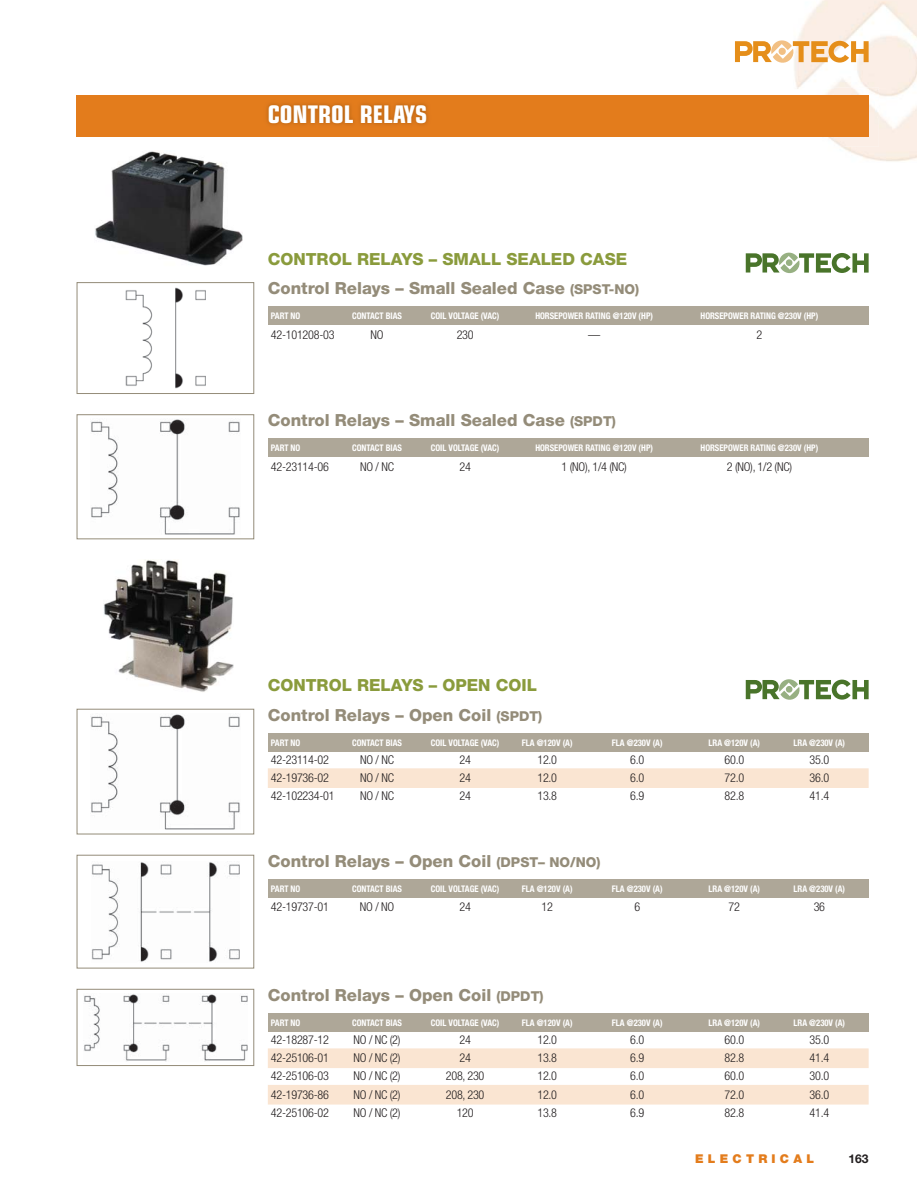
<style>
.page{position:relative;width:918px;height:1188px;background:#fff}
.page>*{position:absolute;margin:0;border:0;box-sizing:border-box;transform-origin:0 0}
.t1{font:700 condensed 24.3px "Eurostile";color:#fff}
.t2{font:800 16.65px "Helvetica Neue";color:#948c79}
.t3{font:800 16.65px "Helvetica Neue";color:#8a9b3c}
.t4{font:300 condensed 12.15px "Helvetica Neue";letter-spacing:-.02em;color:#231f20}
.t5{font:900 12.15px "Helvetica Neue";letter-spacing:.35em;color:#e37c1c}
.t6{font:700 12.15px "Helvetica Neue";color:#231f20}
.t7{font:700 condensed 9.15px "Helvetica Neue";color:#fff;scale:.95 1}
.s1{font-size:13.65px}
</style>
<div class="page">
<img style="left:794px;top:0;width:122px;height:162px">
<svg style="left:735px;top:40px;width:134px;height:23px"></svg>
<img style="left:76px;top:88px;width:803px;height:59px">
<img style="left:77px;top:96px;width:792px;height:41px">
<img style="left:90px;top:714px;width:150px;height:116px">
<div style="left:77px;top:709px;width:177px;height:125px;border:1px solid #948c79"></div>
<div style="left:268px;top:733px;width:601px;height:18px;background:#aea798"></div>
<div style="left:268px;top:768px;width:601px;height:20px;background:#fae5d2"></div>
<img style="left:91px;top:862px;width:149px;height:100px">
<div style="left:77px;top:855px;width:177px;height:113px;border:1px solid #948c79"></div>
<div style="left:268px;top:879px;width:601px;height:18px;background:#aea798"></div>
<img style="left:84px;top:994px;width:164px;height:67px">
<div style="left:77px;top:989px;width:177px;height:77px;border:1px solid #948c79"></div>
<div style="left:268px;top:1013px;width:601px;height:18px;background:#aea798"></div>
<div style="left:268px;top:1048px;width:601px;height:20px;background:#fae5d2"></div>
<div style="left:268px;top:1085px;width:601px;height:20px;background:#fae5d2"></div>
<img style="left:104px;top:560px;width:130px;height:132px">
<div style="left:268px;top:306px;width:601px;height:19px;background:#aea798"></div>
<img style="left:90px;top:419px;width:150px;height:116px">
<div style="left:77px;top:414px;width:177px;height:125px;border:1px solid #948c79"></div>
<div style="left:268px;top:438px;width:601px;height:19px;background:#aea798"></div>
<img style="left:95px;top:151px;width:148px;height:115px">
<img style="left:125px;top:288px;width:81px;height:100px">
<div style="left:77px;top:282px;width:177px;height:112px;border:1px solid #948c79"></div>
<svg style="left:746px;top:253px;width:123px;height:20px"></svg>
<svg style="left:746px;top:679px;width:123px;height:21px"></svg>
<h1 class="t1" style="left:268px;top:105px;width:161px">CONTROL RELAYS</h1>
<h2 class="t3" style="left:268px;top:253px;width:361px">CONTROL RELAYS – SMALL SEALED CASE</h2>
<h2 class="t2" style="left:268px;top:282px;width:373px">Control Relays – Small Sealed Case <span class="s1">(SPST-NO)</span></h2>
<p class="t7" style="left:271px;top:312px;width:33px">PART NO</p>
<p class="t7" style="left:352px;top:312px;width:54px">CONTACT BIAS</p>
<p class="t7" style="left:431px;top:312px;width:74px">COIL VOLTAGE (VAC)</p>
<p class="t7" style="left:535px;top:312px;width:125px">HORSEPOWER RATING @120V (HP)</p>
<p class="t7" style="left:701px;top:312px;width:125px">HORSEPOWER RATING @230V (HP)</p>
<h3 class="t4" style="left:271px;top:330px;width:65px">42-101208-03</h3>
<h3 class="t4" style="left:371px;top:330px;width:15px">NO</h3>
<h3 class="t4" style="left:457px;top:330px;width:18px">230</h3>
<h3 class="t4" style="left:588px;top:330px;width:14px">—</h3>
<h3 class="t4" style="left:757px;top:330px;width:7px">2</h3>
<h2 class="t2" style="left:268px;top:414px;width:350px">Control Relays – Small Sealed Case <span class="s1">(SPDT)</span></h2>
<p class="t7" style="left:271px;top:445px;width:33px">PART NO</p>
<p class="t7" style="left:352px;top:445px;width:54px">CONTACT BIAS</p>
<p class="t7" style="left:431px;top:445px;width:74px">COIL VOLTAGE (VAC)</p>
<p class="t7" style="left:535px;top:445px;width:125px">HORSEPOWER RATING @120V (HP)</p>
<p class="t7" style="left:701px;top:445px;width:125px">HORSEPOWER RATING @230V (HP)</p>
<h3 class="t4" style="left:271px;top:462px;width:60px">42-23114-06</h3>
<h3 class="t4" style="left:360px;top:462px;width:35px">NO / NC</h3>
<h3 class="t4" style="left:459px;top:462px;width:13px">24</h3>
<h3 class="t4" style="left:562px;top:462px;width:67px">1 (NO), 1/4 (NC)</h3>
<h3 class="t4" style="left:727px;top:462px;width:67px">2 (NO), 1/2 (NC)</h3>
<h2 class="t3" style="left:268px;top:679px;width:271px">CONTROL RELAYS – OPEN COIL</h2>
<h2 class="t2" style="left:268px;top:709px;width:276px">Control Relays – Open Coil <span class="s1">(SPDT)</span></h2>
<p class="t7" style="left:271px;top:739px;width:33px">PART NO</p>
<p class="t7" style="left:352px;top:739px;width:54px">CONTACT BIAS</p>
<p class="t7" style="left:431px;top:739px;width:74px">COIL VOLTAGE (VAC)</p>
<p class="t7" style="left:522px;top:739px;width:55px">FLA @120V (A)</p>
<p class="t7" style="left:612px;top:739px;width:55px">FLA @230V (A)</p>
<p class="t7" style="left:709px;top:739px;width:56px">LRA @120V (A)</p>
<p class="t7" style="left:794px;top:739px;width:56px">LRA @230V (A)</p>
<h3 class="t4" style="left:271px;top:755px;width:60px">42-23114-02</h3>
<h3 class="t4" style="left:360px;top:755px;width:35px">NO / NC</h3>
<h3 class="t4" style="left:459px;top:755px;width:13px">24</h3>
<h3 class="t4" style="left:537px;top:755px;width:21px">12.0</h3>
<h3 class="t4" style="left:630px;top:755px;width:16px">6.0</h3>
<h3 class="t4" style="left:725px;top:755px;width:21px">60.0</h3>
<h3 class="t4" style="left:810px;top:755px;width:21px">35.0</h3>
<h3 class="t4" style="left:271px;top:773px;width:60px">42-19736-02</h3>
<h3 class="t4" style="left:360px;top:773px;width:35px">NO / NC</h3>
<h3 class="t4" style="left:459px;top:773px;width:13px">24</h3>
<h3 class="t4" style="left:537px;top:773px;width:21px">12.0</h3>
<h3 class="t4" style="left:630px;top:773px;width:16px">6.0</h3>
<h3 class="t4" style="left:725px;top:773px;width:21px">72.0</h3>
<h3 class="t4" style="left:810px;top:773px;width:21px">36.0</h3>
<h3 class="t4" style="left:271px;top:792px;width:65px">42-102234-01</h3>
<h3 class="t4" style="left:360px;top:792px;width:35px">NO / NC</h3>
<h3 class="t4" style="left:459px;top:792px;width:13px">24</h3>
<h3 class="t4" style="left:537px;top:792px;width:21px">13.8</h3>
<h3 class="t4" style="left:630px;top:792px;width:16px">6.9</h3>
<h3 class="t4" style="left:725px;top:792px;width:21px">82.8</h3>
<h3 class="t4" style="left:810px;top:792px;width:21px">41.4</h3>
<h2 class="t2" style="left:268px;top:855px;width:334px">Control Relays – Open Coil <span class="s1">(DPST– NO/NO)</span></h2>
<p class="t7" style="left:271px;top:885px;width:33px">PART NO</p>
<p class="t7" style="left:352px;top:885px;width:54px">CONTACT BIAS</p>
<p class="t7" style="left:431px;top:885px;width:74px">COIL VOLTAGE (VAC)</p>
<p class="t7" style="left:522px;top:885px;width:55px">FLA @120V (A)</p>
<p class="t7" style="left:612px;top:885px;width:55px">FLA @230V (A)</p>
<p class="t7" style="left:709px;top:885px;width:56px">LRA @120V (A)</p>
<p class="t7" style="left:794px;top:885px;width:56px">LRA @230V (A)</p>
<h3 class="t4" style="left:271px;top:903px;width:60px">42-19737-01</h3>
<h3 class="t4" style="left:360px;top:903px;width:36px">NO / NO</h3>
<h3 class="t4" style="left:459px;top:903px;width:13px">24</h3>
<h3 class="t4" style="left:542px;top:903px;width:13px">12</h3>
<h3 class="t4" style="left:634px;top:903px;width:7px">6</h3>
<h3 class="t4" style="left:729px;top:903px;width:13px">72</h3>
<h3 class="t4" style="left:814px;top:903px;width:13px">36</h3>
<h2 class="t2" style="left:268px;top:989px;width:277px">Control Relays – Open Coil <span class="s1">(DPDT)</span></h2>
<p class="t7" style="left:271px;top:1019px;width:33px">PART NO</p>
<p class="t7" style="left:352px;top:1019px;width:54px">CONTACT BIAS</p>
<p class="t7" style="left:431px;top:1019px;width:74px">COIL VOLTAGE (VAC)</p>
<p class="t7" style="left:522px;top:1019px;width:55px">FLA @120V (A)</p>
<p class="t7" style="left:612px;top:1019px;width:55px">FLA @230V (A)</p>
<p class="t7" style="left:709px;top:1019px;width:56px">LRA @120V (A)</p>
<p class="t7" style="left:794px;top:1019px;width:56px">LRA @230V (A)</p>
<h3 class="t4" style="left:271px;top:1035px;width:60px">42-18287-12</h3>
<h3 class="t4" style="left:354px;top:1035px;width:48px">NO / NC (2)</h3>
<h3 class="t4" style="left:459px;top:1035px;width:13px">24</h3>
<h3 class="t4" style="left:537px;top:1035px;width:21px">12.0</h3>
<h3 class="t4" style="left:630px;top:1035px;width:16px">6.0</h3>
<h3 class="t4" style="left:725px;top:1035px;width:21px">60.0</h3>
<h3 class="t4" style="left:810px;top:1035px;width:21px">35.0</h3>
<h3 class="t4" style="left:271px;top:1053px;width:60px">42-25106-01</h3>
<h3 class="t4" style="left:354px;top:1053px;width:48px">NO / NC (2)</h3>
<h3 class="t4" style="left:459px;top:1053px;width:13px">24</h3>
<h3 class="t4" style="left:537px;top:1053px;width:21px">13.8</h3>
<h3 class="t4" style="left:630px;top:1053px;width:16px">6.9</h3>
<h3 class="t4" style="left:725px;top:1053px;width:21px">82.8</h3>
<h3 class="t4" style="left:810px;top:1053px;width:21px">41.4</h3>
<h3 class="t4" style="left:271px;top:1072px;width:60px">42-25106-03</h3>
<h3 class="t4" style="left:354px;top:1072px;width:48px">NO / NC (2)</h3>
<h3 class="t4" style="left:446px;top:1072px;width:40px">208, 230</h3>
<h3 class="t4" style="left:537px;top:1072px;width:21px">12.0</h3>
<h3 class="t4" style="left:630px;top:1072px;width:16px">6.0</h3>
<h3 class="t4" style="left:725px;top:1072px;width:21px">60.0</h3>
<h3 class="t4" style="left:810px;top:1072px;width:21px">30.0</h3>
<h3 class="t4" style="left:271px;top:1090px;width:60px">42-19736-86</h3>
<h3 class="t4" style="left:354px;top:1090px;width:48px">NO / NC (2)</h3>
<h3 class="t4" style="left:446px;top:1090px;width:40px">208, 230</h3>
<h3 class="t4" style="left:537px;top:1090px;width:21px">12.0</h3>
<h3 class="t4" style="left:630px;top:1090px;width:16px">6.0</h3>
<h3 class="t4" style="left:725px;top:1090px;width:21px">72.0</h3>
<h3 class="t4" style="left:810px;top:1090px;width:21px">36.0</h3>
<h3 class="t4" style="left:271px;top:1108px;width:60px">42-25106-02</h3>
<h3 class="t4" style="left:354px;top:1108px;width:48px">NO / NC (2)</h3>
<h3 class="t4" style="left:457px;top:1108px;width:18px">120</h3>
<h3 class="t4" style="left:537px;top:1108px;width:21px">13.8</h3>
<h3 class="t4" style="left:630px;top:1108px;width:16px">6.9</h3>
<h3 class="t4" style="left:725px;top:1108px;width:21px">82.8</h3>
<h3 class="t4" style="left:810px;top:1108px;width:21px">41.4</h3>
<h3 class="t5" style="left:695px;top:1154px;width:120px">ELECTRICAL</h3>
<h3 class="t6" style="left:848px;top:1154px;width:22px">163</h3>
</div>
